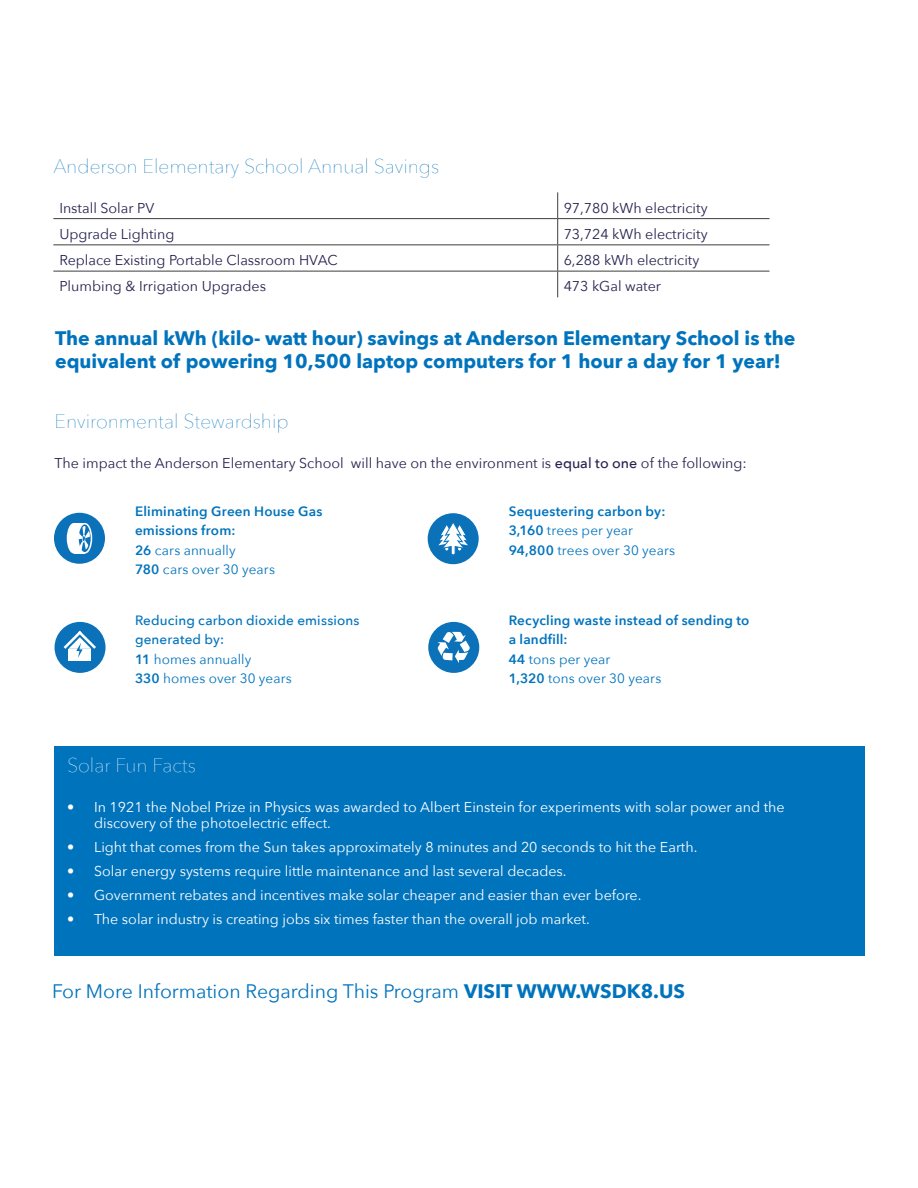
<style>
.page{position:relative;width:918px;height:1188px;background:#fff}
.page>*{position:absolute;margin:0;border:0;box-sizing:border-box;transform-origin:0 0}
.Subheads{font:700 19.5px/23.4px "Avenir Next";color:#0073bd}
.Subheads-2{font:200 19.5px "Avenir Next";color:#0073bd}
.Subheads-3{font:19.5px "Avenir Next";color:#0073bd}
.Subheads-4{font:200 19.5px "Avenir Next";color:#fff}
.t1{font:14.25px/16.5px "Avenir Next";color:#fff}
.Body{font:14.25px "Avenir Next";color:#26234f}
.Section_Header{font:600 13.5px/19.5px "Avenir Next";letter-spacing:.015em;color:#0073bd}
.Section_Header-2{font:500 13.5px/19.5px "Avenir Next";letter-spacing:.01em;color:#0073bd}
.s1{font-weight:500}
.s2{font-weight:400}
.s3{font-weight:600}
.s4{font-weight:700}
</style>
<div class="page">
<div style="left:55px;top:747px;width:810px;height:209px;background:#0073bd"></div>
<hr style="left:53px;top:218px;width:505px;height:1px;background:#3e3e3f">
<hr style="left:558px;top:218px;width:211px;height:1px;background:#3e3e3f">
<hr style="left:53px;top:244px;width:505px;height:1px;background:#3e3e3f">
<hr style="left:558px;top:244px;width:211px;height:1px;background:#3e3e3f">
<hr style="left:53px;top:271px;width:505px;height:1px;background:#3e3e3f">
<hr style="left:558px;top:271px;width:211px;height:1px;background:#3e3e3f">
<svg style="left:557px;top:192px;width:1px;height:105px"></svg>
<div style="left:55px;top:622px;width:51px;height:51px;background:#0b72ba;border-radius:50%"></div>
<div style="left:68px;top:649px;width:23px;height:11px;background:#fff"></div>
<svg style="left:64px;top:631px;width:32px;height:27px"></svg>
<div style="left:54px;top:513px;width:51px;height:51px;background:#0b72ba;border-radius:50%"></div>
<svg style="left:78px;top:523px;width:14px;height:31px"></svg>
<div style="left:67px;top:523px;width:14px;height:31px;background:#fff;border-radius:50%"></div>
<div style="left:74px;top:523px;width:11px;height:31px;background:#fff"></div>
<svg style="left:79px;top:524px;width:12px;height:28px"></svg>
<svg style="left:78px;top:526px;width:12px;height:24px"></svg>
<div style="left:428px;top:622px;width:51px;height:51px;background:#0b72ba;border-radius:50%"></div>
<svg style="left:437px;top:632px;width:33px;height:31px"></svg>
<div style="left:428px;top:513px;width:51px;height:51px;background:#0b72ba;border-radius:50%"></div>
<svg style="left:438px;top:523px;width:30px;height:32px"></svg>
<p class="Subheads-2" style="left:53px;top:150px;width:387px">Anderson Elementary School Annual Savings</p>
<p class="Body" style="left:59px;top:196px;width:96px">Install Solar PV</p>
<p class="Body" style="left:564px;top:196px;width:145px">97,780 kWh electricity</p>
<p class="Body" style="left:59px;top:222px;width:117px">Upgrade Lighting</p>
<p class="Body" style="left:564px;top:222px;width:145px">73,724 kWh electricity</p>
<p class="Body" style="left:59px;top:248px;width:280px">Replace Existing Portable Classroom HVAC</p>
<p class="Body" style="left:564px;top:248px;width:137px">6,288 kWh electricity</p>
<p class="Body" style="left:59px;top:274px;width:208px">Plumbing &amp; Irrigation Upgrades</p>
<p class="Body" style="left:564px;top:274px;width:99px">473 kGal water</p>
<p class="Subheads" style="left:55px;top:326px;width:742px">The annual kWh (kilo- watt hour) savings at Anderson Elementary School is the equivalent of powering 10,500 laptop computers for 1 hour a day for 1 year!</p>
<p class="Subheads-2" style="left:55px;top:405px;width:236px">Environmental Stewardship</p>
<p class="Body" style="left:55px;top:451px;width:694px">The impact the Anderson Elementary School will have on the environment is <span class="s1">equal to one</span> of the following:</p>
<p class="Section_Header" style="left:135px;top:501px;width:189px">Eliminating Green House Gas emissions from:<br>26 <span class="s2">cars annually<br></span>780 <span class="s2">cars over 30 years</span></p>
<p class="Section_Header-2" style="left:135px;top:610px;width:226px">Reducing carbon dioxide emissions generated by:<br><span class="s3">11</span> <span class="s2">homes annually<br></span><span class="s3">330</span> <span class="s2">homes over 30 years</span></p>
<p class="Section_Header" style="left:509px;top:610px;width:242px">Recycling waste instead of sending to a landfill:<br>44 <span class="s2">tons per year<br></span>1,320 <span class="s2">tons over 30 years</span></p>
<p class="Section_Header" style="left:509px;top:501px;width:168px">Sequestering carbon by:<br>3,160 <span class="s2">trees per year<br></span>94,800 <span class="s2">trees over 30 years</span></p>
<p class="Subheads-4" style="left:67px;top:749px;width:130px">Solar Fun Facts</p>
<p class="t1" style="left:94px;top:798px;width:692px;text-indent:-27px">• In 1921 the Nobel Prize in Physics was awarded to Albert Einstein for experiments with solar power and the discovery of the photoelectric effect.</p>
<p class="t1" style="left:67px;top:839px;width:632px">• Light that comes from the Sun takes approximately 8 minutes and 20 seconds to hit the Earth.</p>
<p class="t1" style="left:67px;top:863px;width:501px">• Solar energy systems require little maintenance and last several decades.</p>
<p class="t1" style="left:67px;top:887px;width:576px">• Government rebates and incentives make solar cheaper and easier than ever before.</p>
<p class="t1" style="left:67px;top:911px;width:524px">• The solar industry is creating jobs six times faster than the overall job market.</p>
<p class="Subheads-3" style="left:52px;top:974px;width:634px">For More Information Regarding This Program <span class="s4">VISIT WWW.WSDK8.US</span></p>
</div>
